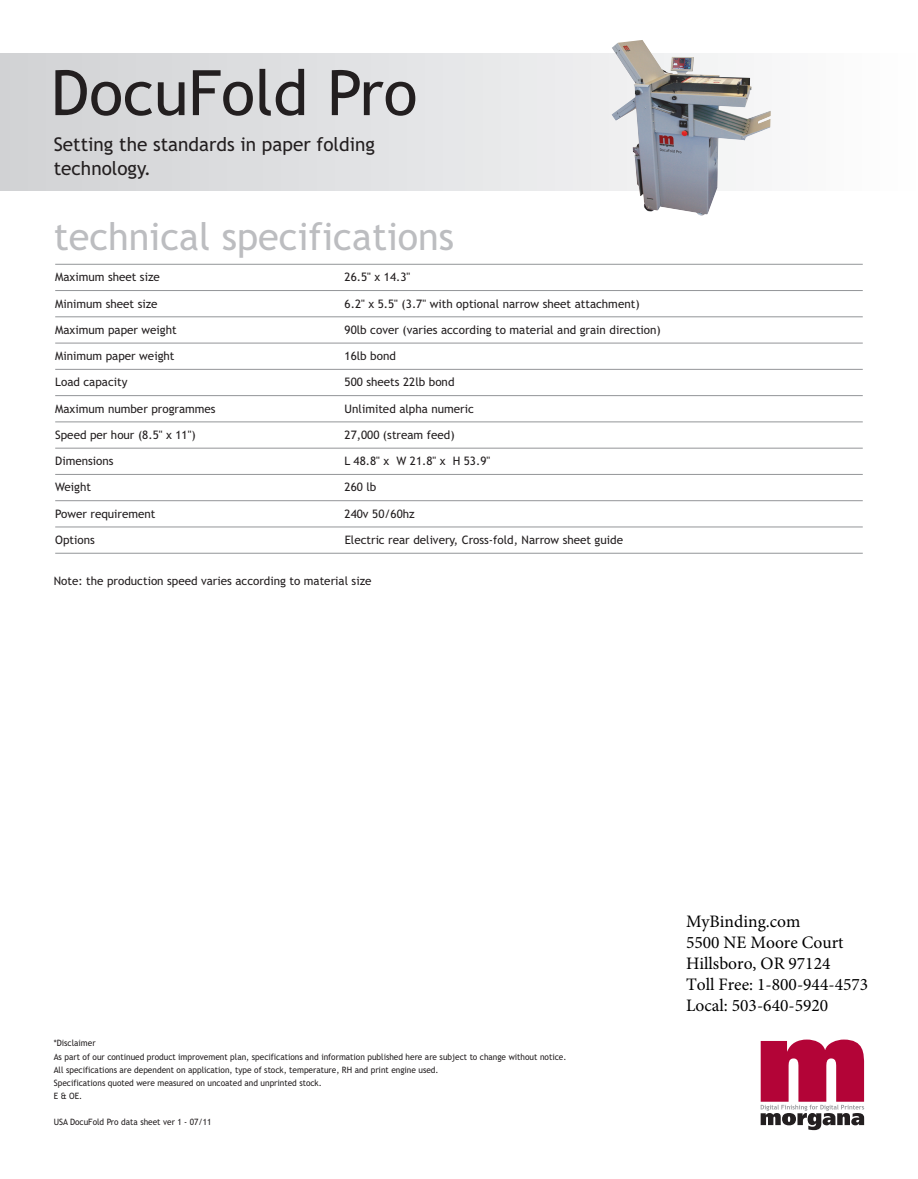
<style>
.page{position:relative;width:918px;height:1179px;background:#fff}
.page>*{position:absolute;margin:0;border:0;box-sizing:border-box;transform-origin:0 0}
.t1{font:62.7px "Trebuchet MS";color:#231f20}
.t2{font:37.95px "Trebuchet MS";color:#bcbdc0}
.t3{font:18.9px/23.4px "Trebuchet MS";color:#231f20}
.t4{font:17.55px/21px "Minion Pro";color:#000}
.t5{font:11.7px "Trebuchet MS";color:#231f20}
.t6{font:8.7px/13.2px "Trebuchet MS";color:#231f20;scale:.95 1}
</style>
<div class="page">
<svg style="left:761px;top:1039px;width:103px;height:91px"></svg>
<svg style="left:0;top:54px;width:611px;height:136px;background:#dfe0e1"></svg>
<hr style="left:55px;top:264px;width:808px;height:1px;background:#939598">
<hr style="left:55px;top:290px;width:808px;height:1px;background:#939598">
<hr style="left:55px;top:316px;width:808px;height:1px;background:#939598">
<hr style="left:55px;top:343px;width:808px;height:1px;background:#939598">
<hr style="left:55px;top:369px;width:808px;height:1px;background:#939598">
<hr style="left:55px;top:395px;width:808px;height:1px;background:#939598">
<hr style="left:55px;top:421px;width:808px;height:1px;background:#939598">
<hr style="left:55px;top:448px;width:808px;height:1px;background:#939598">
<hr style="left:55px;top:474px;width:808px;height:1px;background:#939598">
<hr style="left:55px;top:500px;width:808px;height:1px;background:#939598">
<hr style="left:55px;top:526px;width:808px;height:1px;background:#939598">
<hr style="left:55px;top:553px;width:808px;height:1px;background:#939598">
<img style="left:611px;top:40px;width:160px;height:176px">
<h1 class="t1" style="left:51px;top:69px;width:368px">DocuFold Pro</h1>
<h3 class="t3" style="left:54px;top:134px;width:323px">Setting the standards in paper folding technology.</h3>
<h2 class="t2" style="left:54px;top:222px;width:402px">technical specifications</h2>
<p class="t5" style="left:55px;top:273px;width:106px">Maximum sheet size</p>
<p class="t5" style="left:345px;top:273px;width:67px">26.5" x 14.3"</p>
<p class="t5" style="left:55px;top:299px;width:104px">Minimum sheet size</p>
<p class="t5" style="left:345px;top:299px;width:297px">6.2" x 5.5" (3.7" with optional narrow sheet attachment)</p>
<p class="t5" style="left:55px;top:325px;width:123px">Maximum paper weight</p>
<p class="t5" style="left:345px;top:325px;width:318px">90lb cover (varies according to material and grain direction)</p>
<p class="t5" style="left:55px;top:351px;width:121px">Minimum paper weight</p>
<p class="t5" style="left:345px;top:351px;width:53px">16lb bond</p>
<p class="t5" style="left:55px;top:378px;width:74px">Load capacity</p>
<p class="t5" style="left:345px;top:378px;width:111px">500 sheets 22lb bond</p>
<p class="t5" style="left:55px;top:404px;width:162px">Maximum number programmes</p>
<p class="t5" style="left:345px;top:404px;width:131px">Unlimited alpha numeric</p>
<p class="t5" style="left:55px;top:430px;width:142px">Speed per hour (8.5" x 11")</p>
<p class="t5" style="left:345px;top:430px;width:112px">27,000 (stream feed)</p>
<p class="t5" style="left:55px;top:456px;width:60px">Dimensions</p>
<p class="t5" style="left:345px;top:456px;width:147px">L 48.8" x W 21.8" x H 53.9"</p>
<p class="t5" style="left:55px;top:483px;width:37px">Weight</p>
<p class="t5" style="left:345px;top:483px;width:33px">260 lb</p>
<p class="t5" style="left:55px;top:509px;width:102px">Power requirement</p>
<p class="t5" style="left:345px;top:509px;width:72px">240v 50/60hz</p>
<p class="t5" style="left:55px;top:535px;width:41px">Options</p>
<p class="t5" style="left:345px;top:535px;width:280px">Electric rear delivery, Cross-fold, Narrow sheet guide</p>
<p class="t5" style="left:54px;top:576px;width:319px">Note: the production speed varies according to material size</p>
<p class="t6" style="left:54px;top:1037px;width:541px">*Disclaimer<br>As part of our continued product improvement plan, specifications and information published here are subject to change without notice.<br>All specifications are dependent on application, type of stock, temperature, RH and print engine used.<br>Specifications quoted were measured on uncoated and unprinted stock.<br>E &amp; OE.</p>
<p class="t6" style="left:54px;top:1116px;width:168px">USA DocuFold Pro data sheet ver 1 - 07/11</p>
<h3 class="t4" style="left:686px;top:910px;width:184px">MyBinding.com<br>5500 NE Moore Court<br>Hillsboro, OR 97124<br>Toll Free: 1-800-944-4573<br>Local: 503-640-5920</h3>
</div>
